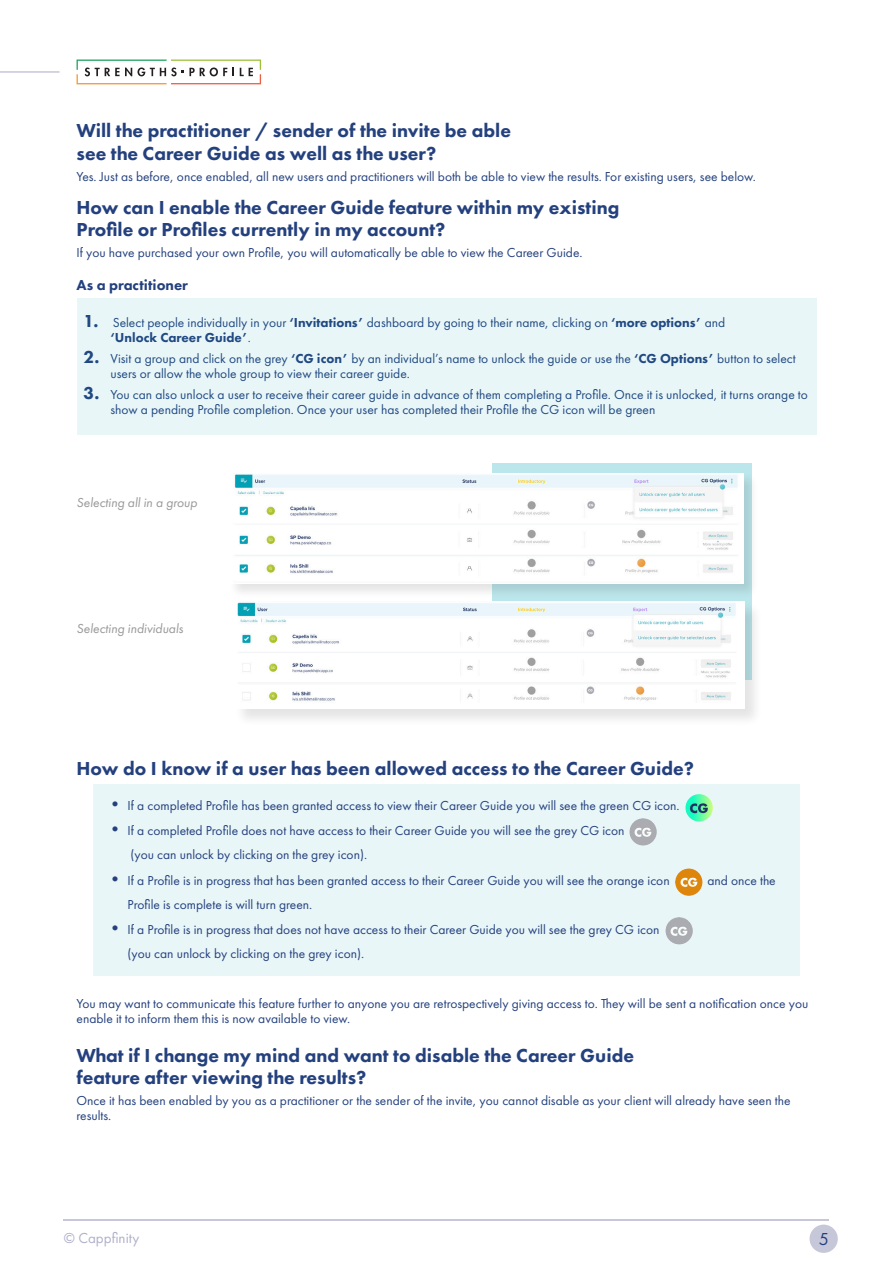
<style>
.page{position:relative;width:893px;height:1263px;background:#fff}
.page>*{position:absolute;margin:0;border:0;box-sizing:border-box;transform-origin:0 0}
.Paragraph_Style_1{font:800 19.5px "Futura PT";color:#24417e}
.t1{font:18px "Futura PT";color:#24417e}
.Paragraph_Style_1-2{font:800 15px "Futura PT";color:#24417e}
.t2{font:15px "Futura PT";color:#b0b0cb}
.Paragraph_Style_1-3{font:13.5px/15px "Futura PT";color:#24417e}
.Paragraph_Style_1-4{font:italic 13.5px "Futura PT";color:#989898}
.s1{font-weight:800;font-size:18px}
.s2{font-weight:800}
</style>
<div class="page">
<hr style="left:64px;top:1219px;width:765px;height:1px;background:#c7c7da">
<div style="left:809px;top:1224px;width:29px;height:29px;background:#c7c7da;border-radius:50%"></div>
<svg style="left:77px;top:60px;width:184px;height:24px"></svg>
<hr style="left:0;top:71px;width:60px;height:2px;background:#c7c7da">
<div style="left:94px;top:784px;width:706px;height:192px;background:#e9f6f8"></div>
<div style="left:77px;top:299px;width:740px;height:136px;background:#e9f6f8"></div>
<img style="left:685px;top:794px;width:28px;height:27px;border-radius:14px">
<img style="left:675px;top:868px;width:27px;height:28px;border-radius:14px">
<img style="left:629px;top:818px;width:28px;height:27px;border-radius:14px">
<img style="left:665px;top:917px;width:28px;height:27px;border-radius:14px">
<svg style="left:493px;top:463px;width:259px;height:139px;background:#bfe7ec"></svg>
<div style="left:228px;top:473px;width:531px;height:126px;background:#231f20;opacity:.12"></div>
<img style="left:229px;top:473px;width:514px;height:110px">
<div style="left:234px;top:602px;width:529px;height:125px;background:#231f20;opacity:.12"></div>
<img style="left:234px;top:602px;width:511px;height:106px">
<p class="Paragraph_Style_1" style="left:77px;top:118px;width:436px">Will the practitioner / sender of the invite be able</p>
<p class="Paragraph_Style_1" style="left:77px;top:141px;width:361px">see the Career Guide as well as the user?</p>
<p class="Paragraph_Style_1-3" style="left:77px;top:169px;width:681px">Yes. Just as before, once enabled, all new users and practitioners will both be able to view the results. For existing users, see below.</p>
<p class="Paragraph_Style_1" style="left:77px;top:195px;width:544px">How can I enable the Career Guide feature within my existing</p>
<p class="Paragraph_Style_1" style="left:77px;top:217px;width:370px">Profile or Profiles currently in my account?</p>
<p class="Paragraph_Style_1-3" style="left:77px;top:245px;width:508px">If you have purchased your own Profile, you will automatically be able to view the Career Guide.</p>
<p class="Paragraph_Style_1-2" style="left:77px;top:276px;width:113px">As a practitioner</p>
<p class="Paragraph_Style_1-3" style="left:111px;top:315px;width:616px;text-indent:-27px"><span class="s1">1.</span> Select people individually in your <span class="s2">‘Invitations’</span> dashboard by going to their name, clicking on <span class="s2">‘more options’</span> and <span class="s2">‘Unlock Career Guide’</span>.</p>
<p class="Paragraph_Style_1-3" style="left:111px;top:351px;width:687px;text-indent:-27px"><span class="s1">2.</span> Visit a group and click on the grey <span class="s2">‘CG icon’</span> by an individual’s name to unlock the guide or use the <span class="s2">‘CG Options’</span> button to select users or allow the whole group to view their career guide.</p>
<p class="Paragraph_Style_1-3" style="left:111px;top:387px;width:699px;text-indent:-27px"><span class="s1">3.</span> You can also unlock a user to receive their career guide in advance of them completing a Profile. Once it is unlocked, it turns orange to show a pending Profile completion. Once your user has completed their Profile the CG icon will be green</p>
<p class="Paragraph_Style_1-4" style="left:77px;top:495px;width:122px">Selecting all in a group</p>
<p class="Paragraph_Style_1-4" style="left:77px;top:621px;width:108px">Selecting individuals</p>
<p class="Paragraph_Style_1" style="left:77px;top:756px;width:619px">How do I know if a user has been allowed access to the Career Guide?</p>
<p class="Paragraph_Style_1-3" style="left:106px;top:798px;width:575px"><span class="s1">•</span> If a completed Profile has been granted access to view their Career Guide you will see the green CG icon.</p>
<p class="Paragraph_Style_1-3" style="left:131px;top:819px;width:496px;line-height:24px;text-indent:-24px"><span class="s1">•</span> If a completed Profile does not have access to their Career Guide you will see the grey CG icon (you can unlock by clicking on the grey icon).</p>
<p class="Paragraph_Style_1-3" style="left:106px;top:873px;width:565px"><span class="s1">•</span> If a Profile is in progress that has been granted access to their Career Guide you will see the orange icon</p>
<p class="Paragraph_Style_1-3" style="left:707px;top:873px;width:70px">and once the</p>
<p class="Paragraph_Style_1-3" style="left:128px;top:897px;width:186px">Profile is complete is will turn green.</p>
<p class="Paragraph_Style_1-3" style="left:128px;top:918px;width:533px;line-height:24px;text-indent:-21px"><span class="s1">•</span> If a Profile is in progress that does not have access to their Career Guide you will see the grey CG icon (you can unlock by clicking on the grey icon).</p>
<p class="Paragraph_Style_1-3" style="left:77px;top:996px;width:733px">You may want to communicate this feature further to anyone you are retrospectively giving access to. They will be sent a notification once you enable it to inform them this is now available to view.</p>
<p class="Paragraph_Style_1" style="left:77px;top:1043px;width:559px">What if I change my mind and want to disable the Career Guide</p>
<p class="Paragraph_Style_1" style="left:77px;top:1065px;width:291px">feature after viewing the results?</p>
<p class="Paragraph_Style_1-3" style="left:77px;top:1093px;width:715px">Once it has been enabled by you as a practitioner or the sender of the invite, you cannot disable as your client will already have seen the results.</p>
<p class="t2" style="left:64px;top:1229px;width:77px">© Cappfinity</p>
<h2 class="t1" style="left:819px;top:1228px;width:12px">5</h2>
</div>
